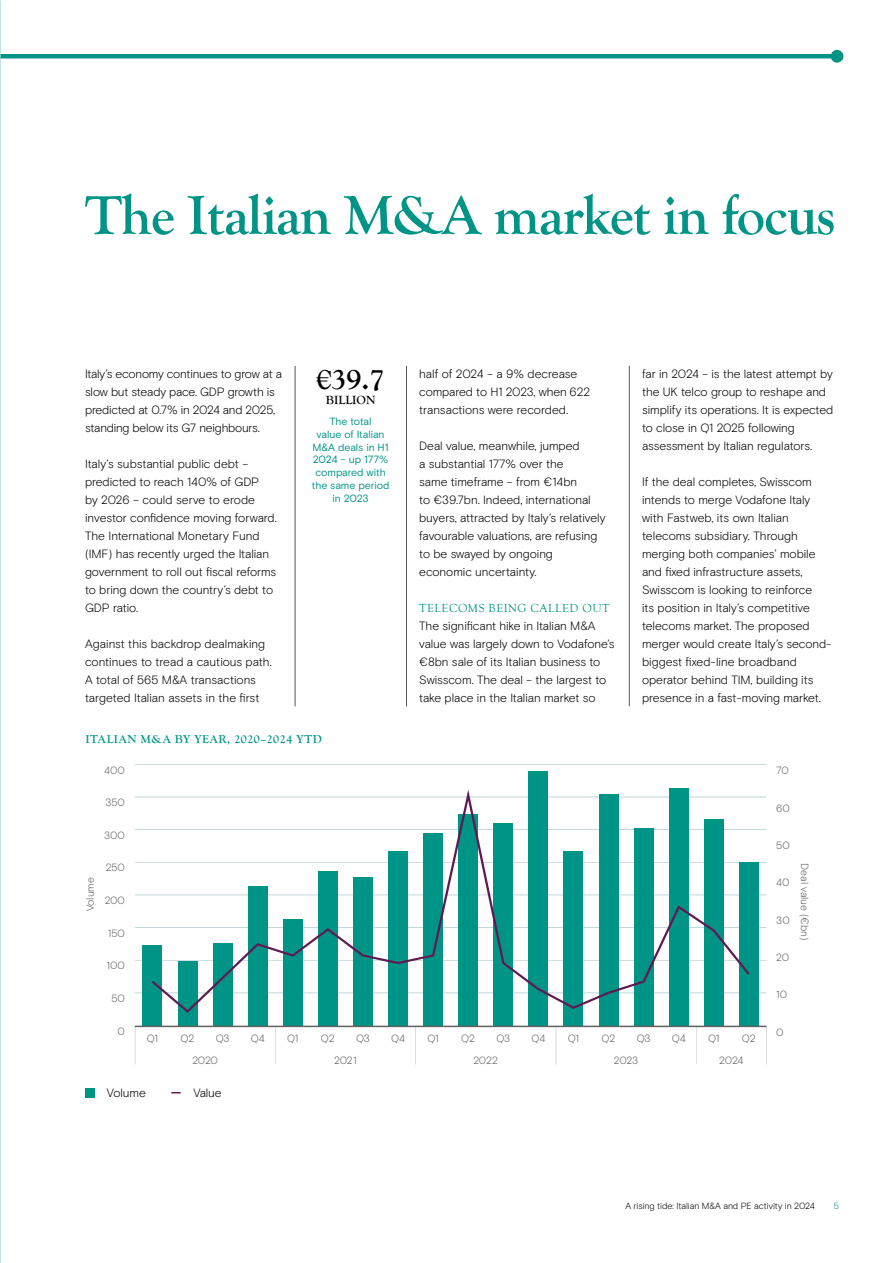
<style>
.page{position:relative;width:893px;height:1263px;background:#fff}
.page>*{position:absolute;margin:0;border:0;box-sizing:border-box;transform-origin:0 0}
.t1{font:700 57px "Goudy Old Style T";letter-spacing:-.02em;color:#009486}
.t2{font:700 30px "Goudy Old Style T";color:#000}
.t3{font:700 12.3px "Goudy Old Style T";color:#000}
.t4{font:300 12px/18px "Basis Grotesque";letter-spacing:-.005em;color:#000}
.t5{font:700 12px "Goudy Old Style T";letter-spacing:.04em;color:#009486}
.t6{font:12px "Goudy Old Style T";letter-spacing:.04em;color:#009486}
.t7{font:300 10.5px "Basis Grotesque";letter-spacing:-.015em;color:#616161}
.t8{font:10.5px/12.8px "Basis Grotesque";letter-spacing:-.01em;color:#009486;text-align:center}
.t9{font:300 10.5px "Basis Grotesque";color:#616160}
.t10{font:300 9px "Basis Grotesque";letter-spacing:-.005em;color:#000}
.t11{font:300 9px "Basis Grotesque";color:#009486}
</style>
<div class="page">
<div style="left:0;top:54px;width:837px;height:5px;background:#009486"></div>
<div style="left:831px;top:50px;width:12px;height:13px;background:#009486;border-radius:50%"></div>
<hr style="left:135px;top:993px;width:631px;height:1px;background:#004f5d">
<hr style="left:135px;top:960px;width:631px;height:1px;background:#004f5d">
<hr style="left:135px;top:927px;width:631px;height:1px;background:#004f5d">
<hr style="left:135px;top:895px;width:631px;height:1px;background:#004f5d">
<hr style="left:135px;top:862px;width:631px;height:1px;background:#004f5d">
<hr style="left:135px;top:829px;width:631px;height:1px;background:#004f5d">
<hr style="left:135px;top:797px;width:631px;height:1px;background:#004f5d">
<hr style="left:135px;top:764px;width:631px;height:1px;background:#004f5d">
<div style="left:143px;top:944px;width:19px;height:81px;background:#009486"></div>
<div style="left:178px;top:961px;width:19px;height:64px;background:#009486"></div>
<div style="left:213px;top:942px;width:19px;height:83px;background:#009486"></div>
<div style="left:248px;top:886px;width:20px;height:139px;background:#009486"></div>
<div style="left:283px;top:919px;width:20px;height:106px;background:#009486"></div>
<div style="left:318px;top:871px;width:20px;height:154px;background:#009486"></div>
<div style="left:353px;top:877px;width:20px;height:148px;background:#009486"></div>
<div style="left:388px;top:850px;width:20px;height:175px;background:#009486"></div>
<div style="left:423px;top:833px;width:20px;height:192px;background:#009486"></div>
<div style="left:458px;top:814px;width:20px;height:211px;background:#009486"></div>
<div style="left:493px;top:823px;width:20px;height:202px;background:#009486"></div>
<div style="left:529px;top:771px;width:19px;height:254px;background:#009486"></div>
<div style="left:564px;top:850px;width:19px;height:175px;background:#009486"></div>
<div style="left:599px;top:794px;width:19px;height:231px;background:#009486"></div>
<div style="left:634px;top:828px;width:19px;height:197px;background:#009486"></div>
<div style="left:669px;top:788px;width:19px;height:237px;background:#009486"></div>
<div style="left:704px;top:819px;width:20px;height:206px;background:#009486"></div>
<div style="left:739px;top:862px;width:20px;height:163px;background:#009486"></div>
<hr style="left:766px;top:1026px;width:1px;height:38px;background:#616161">
<hr style="left:556px;top:1026px;width:1px;height:38px;background:#616161">
<hr style="left:696px;top:1026px;width:1px;height:38px;background:#616161">
<hr style="left:275px;top:1026px;width:1px;height:38px;background:#616161">
<hr style="left:415px;top:1026px;width:1px;height:38px;background:#616161">
<hr style="left:135px;top:1026px;width:1px;height:38px;background:#616161">
<hr style="left:135px;top:1026px;width:631px;height:1px;background:#616160">
<svg style="left:152px;top:790px;width:598px;height:223px"></svg>
<hr style="left:295px;top:366px;width:1px;height:340px;background:#575756">
<hr style="left:406px;top:366px;width:1px;height:340px;background:#575756">
<hr style="left:629px;top:366px;width:1px;height:340px;background:#575756">
<div style="left:85px;top:1088px;width:9px;height:9px;background:#009486"></div>
<h1 class="t1" style="left:85px;top:183px;width:752px">The Italian M&amp;A market in focus</h1>
<p class="t4" style="left:85px;top:365px;width:199px">Italy’s economy continues to grow at a slow but steady pace. GDP growth is predicted at 0.7% in 2024 and 2025, standing below its G7 neighbours.</p>
<p class="t4" style="left:85px;top:455px;width:193px">Italy’s substantial public debt – predicted to reach 140% of GDP<br>by 2026 – could serve to erode investor confidence moving forward.<br>The International Monetary Fund (IMF) has recently urged the Italian government to roll out fiscal reforms to bring down the country’s debt to<br>GDP ratio.</p>
<p class="t4" style="left:85px;top:635px;width:188px">Against this backdrop dealmaking continues to tread a cautious path.<br>A total of 565 M&amp;A transactions targeted Italian assets in the first</p>
<p class="t5" style="left:85px;top:732px;width:238px">ITALIAN M&amp;A BY YEAR, 2020–2024 YTD</p>
<h2 class="t2" style="left:317px;top:362px;width:69px">€39.7</h2>
<p class="t3" style="left:326px;top:393px;width:51px">BILLION</p>
<p class="t8" style="left:312px;top:415px;width:79px">The total<br>value of Italian<br>M&amp;A deals in H1<br>2024 – up 177% compared with the same period in 2023</p>
<p class="t7" style="left:104px;top:764px;width:22px">400</p>
<p class="t7" style="left:105px;top:796px;width:21px">350</p>
<p class="t7" style="left:104px;top:829px;width:22px">300</p>
<p class="t7" style="left:84px;top:911px;width:35px;rotate:-90deg">Volume</p>
<p class="t7" style="left:106px;top:862px;width:21px">250</p>
<p class="t7" style="left:105px;top:894px;width:22px">200</p>
<p class="t7" style="left:108px;top:927px;width:19px">150</p>
<p class="t7" style="left:107px;top:959px;width:20px">100</p>
<p class="t7" style="left:111px;top:992px;width:15px">50</p>
<p class="t4" style="left:419px;top:365px;width:173px">half of 2024 – a 9% decrease compared to H1 2023, when 622 transactions were recorded.</p>
<p class="t4" style="left:419px;top:437px;width:188px">Deal value, meanwhile, jumped<br>a substantial 177% over the<br>same timeframe – from €14bn<br>to €39.7bn. Indeed, international buyers, attracted by Italy’s relatively favourable valuations, are refusing to be swayed by ongoing economic uncertainty.</p>
<p class="t6" style="left:419px;top:602px;width:192px">TELECOMS BEING CALLED OUT</p>
<p class="t4" style="left:419px;top:617px;width:197px">The significant hike in Italian M&amp;A value was largely down to Vodafone’s €8bn sale of its Italian business to Swisscom. The deal – the largest to take place in the Italian market so</p>
<p class="t4" style="left:642px;top:365px;width:193px">far in 2024 – is the latest attempt by the UK telco group to reshape and simplify its operations. It is expected to close in Q1 2025 following assessment by Italian regulators.</p>
<p class="t4" style="left:642px;top:473px;width:191px">If the deal completes, Swisscom intends to merge Vodafone Italy with Fastweb, its own Italian telecoms subsidiary. Through merging both companies’ mobile and fixed infrastructure assets,<br>Swisscom is looking to reinforce<br>its position in Italy’s competitive telecoms market. The proposed merger would create Italy’s second&shy;biggest fixed-line broadband operator behind TIM, building its presence in a fast-moving market.</p>
<p class="t9" style="left:776px;top:764px;width:14px">70</p>
<p class="t9" style="left:776px;top:802px;width:15px">60</p>
<p class="t9" style="left:776px;top:839px;width:15px">50</p>
<p class="t9" style="left:776px;top:876px;width:15px">40</p>
<p class="t9" style="left:776px;top:914px;width:15px">30</p>
<p class="t9" style="left:776px;top:951px;width:14px">20</p>
<p class="t7" style="left:811px;top:863px;width:79px;rotate:90deg">Deal value (€bn)</p>
<p class="t9" style="left:776px;top:988px;width:13px">10</p>
<p class="t7" style="left:118px;top:1025px;width:9px">0</p>
<p class="t7" style="left:147px;top:1032px;width:13px">Q1</p>
<p class="t7" style="left:180px;top:1032px;width:16px">Q2</p>
<p class="t7" style="left:216px;top:1032px;width:15px">Q3</p>
<p class="t7" style="left:251px;top:1032px;width:15px">Q4</p>
<p class="t7" style="left:287px;top:1032px;width:13px">Q1</p>
<p class="t7" style="left:321px;top:1032px;width:16px">Q2</p>
<p class="t7" style="left:356px;top:1032px;width:15px">Q3</p>
<p class="t7" style="left:391px;top:1032px;width:15px">Q4</p>
<p class="t7" style="left:427px;top:1032px;width:13px">Q1</p>
<p class="t7" style="left:461px;top:1032px;width:16px">Q2</p>
<p class="t7" style="left:496px;top:1032px;width:15px">Q3</p>
<p class="t7" style="left:531px;top:1032px;width:15px">Q4</p>
<p class="t7" style="left:568px;top:1032px;width:13px">Q1</p>
<p class="t7" style="left:601px;top:1032px;width:16px">Q2</p>
<p class="t7" style="left:637px;top:1032px;width:15px">Q3</p>
<p class="t7" style="left:672px;top:1032px;width:15px">Q4</p>
<p class="t7" style="left:708px;top:1032px;width:13px">Q1</p>
<p class="t7" style="left:742px;top:1032px;width:16px">Q2</p>
<p class="t7" style="left:192px;top:1055px;width:27px">2020</p>
<p class="t7" style="left:334px;top:1055px;width:24px">2021</p>
<p class="t7" style="left:473px;top:1055px;width:26px">2022</p>
<p class="t7" style="left:614px;top:1055px;width:26px">2023</p>
<p class="t7" style="left:719px;top:1055px;width:25px">2024</p>
<p class="t4" style="left:107px;top:1083px;width:40px">Volume</p>
<p class="t4" style="left:193px;top:1083px;width:30px">Value</p>
<p class="t9" style="left:776px;top:1026px;width:9px">0</p>
<p class="t10" style="left:625px;top:1200px;width:191px">A rising tide: Italian M&amp;A and PE activity in 2024</p>
<p class="t11" style="left:834px;top:1200px;width:7px">5</p>
</div>
